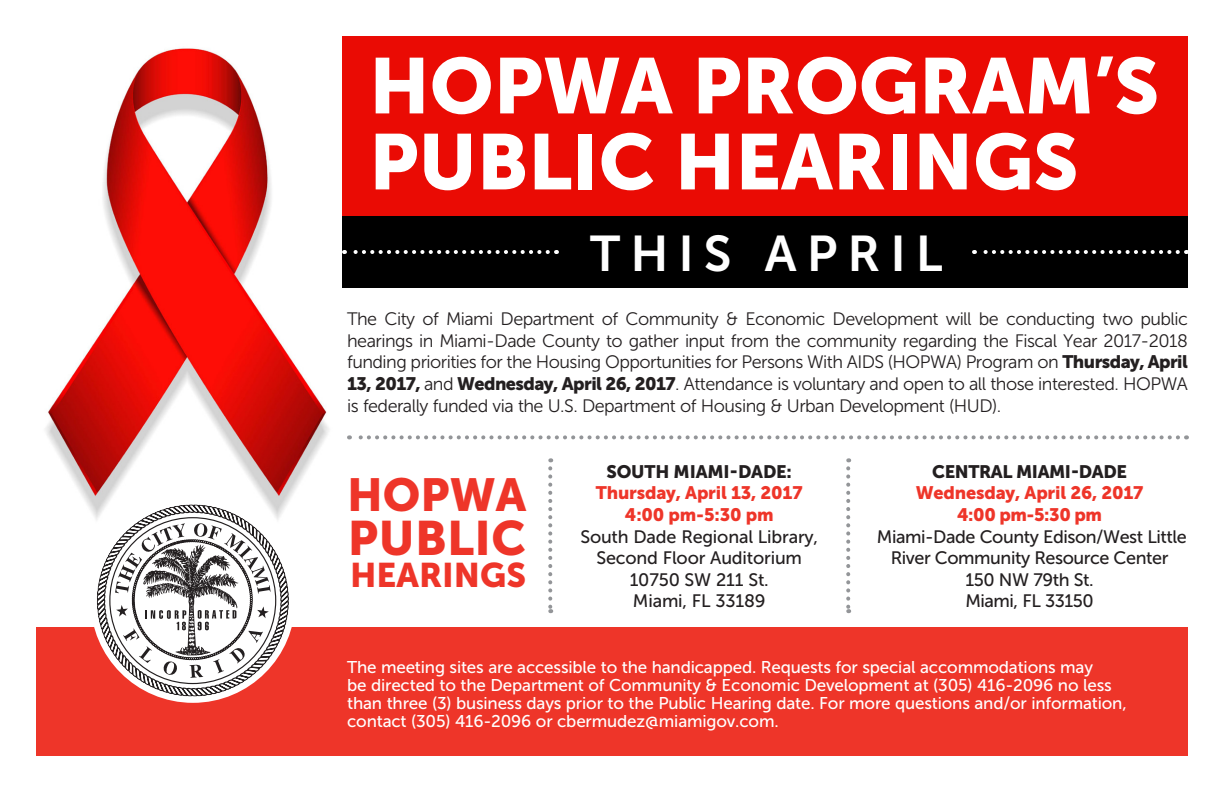
<style>
.page{position:relative;width:1224px;height:792px;background:#fff}
.page>*{position:absolute;margin:0;border:0;box-sizing:border-box;transform-origin:0 0}
.t1{font:78px "Museo Sans 900";color:#fff}
.t2{font:50px "Museo Sans 700";letter-spacing:.2em;color:#fff}
.t3{font:48px "Museo Sans 900";letter-spacing:.01em;color:#ee3529}
.t4{font:46px "Museo Sans 900";color:#ee3529}
.t5{font:34px "Museo Sans 900";color:#ee3529}
.t6{font:18px/21.6px "Museo Sans 300";letter-spacing:-.03em;color:#231f20;text-align:justify}
.t7{font:18px/21.6px "Museo Sans 500";letter-spacing:-.025em;color:#231f20;text-align:center}
.t8{font:18px "Museo Sans 900";letter-spacing:-.01em;color:#ee3529}
.t9{font:18px "Museo Sans 900";letter-spacing:-.025em;color:#231f20}
.t10{font:17px/18px "Museo Sans 500";letter-spacing:-.01em;color:#fff}
.s1{font-family:"Museo Sans 900"}
</style>
<div class="page">
<div style="left:342px;top:36px;width:846px;height:180px;background:#ea0b04"></div>
<div style="left:342px;top:216px;width:846px;height:72px;background:#000"></div>
<div style="left:36px;top:628px;width:1152px;height:128px;background:#ee3529"></div>
<img style="left:45px;top:48px;width:284px;height:472px">
<svg style="left:97px;top:504px;width:192px;height:193px"></svg>
<div style="left:91px;top:498px;width:204px;height:205px;border:6px solid #fff;border-radius:50%"></div>
<svg style="left:344px;top:250px;width:204px;height:4px"></svg>
<svg style="left:349px;top:435px;width:829px;height:4px"></svg>
<svg style="left:974px;top:250px;width:204px;height:4px"></svg>
<svg style="left:548px;top:468px;width:4px;height:145px"></svg>
<svg style="left:846px;top:468px;width:4px;height:145px"></svg>
<p class="t1" style="left:369px;top:42px;width:792px">HOPWA PROGRAM’S</p>
<p class="t1" style="left:369px;top:118px;width:711px">PUBLIC HEARINGS</p>
<p class="t2" style="left:590px;top:226px;width:354px">THIS APRIL</p>
<p class="t6" style="left:347px;top:308px;width:842px">The City of Miami Department of Community &amp; Economic Development will be conducting two public hearings in Miami-Dade County to gather input from the community regarding the Fiscal Year 2017-2018 funding priorities for the Housing Opportunities for Persons With AIDS (HOPWA) Program on <span class="s1">Thursday, April 13, 2017,</span> and <span class="s1">Wednesday, April 26, 2017</span>. Attendance is voluntary and open to all those interested. HOPWA is federally funded via the U.S. Department of Housing &amp; Urban Development (HUD).</p>
<p class="t4" style="left:347px;top:468px;width:180px">HOPWA</p>
<p class="t3" style="left:348px;top:510px;width:180px">PUBLIC</p>
<p class="t5" style="left:350px;top:555px;width:178px">HEARINGS</p>
<p class="t9" style="left:606px;top:461px;width:187px">SOUTH MIAMI-DADE:</p>
<p class="t8" style="left:596px;top:483px;width:208px">Thursday, April 13, 2017</p>
<p class="t8" style="left:625px;top:504px;width:150px">4:00 pm-5:30 pm</p>
<p class="t7" style="left:580px;top:526px;width:239px">South Dade Regional Library,<br>Second Floor Auditorium</p>
<p class="t7" style="left:630px;top:569px;width:141px">10750 SW 211 St.</p>
<p class="t7" style="left:633px;top:590px;width:134px">Miami, FL 33189</p>
<p class="t9" style="left:932px;top:461px;width:196px">CENTRAL MIAMI-DADE</p>
<p class="t8" style="left:916px;top:483px;width:229px">Wednesday, April 26, 2017</p>
<p class="t8" style="left:957px;top:504px;width:146px">4:00 pm-5:30 pm</p>
<p class="t7" style="left:877px;top:526px;width:311px">Miami-Dade County Edison/West Little<br>River Community Resource Center</p>
<p class="t7" style="left:965px;top:569px;width:130px">150 NW 79th St.</p>
<p class="t7" style="left:965px;top:590px;width:130px">Miami, FL 33150</p>
<p class="t10" style="left:347px;top:658px;width:781px">The meeting sites are accessible to the handicapped. Requests for special accommodations may<br>be directed to the Department of Community &amp; Economic Development at (305) 416-2096 no less than three (3) business days prior to the Public Hearing date. For more questions and/or information, contact (305) 416-2096 or cbermudez@miamigov.com.</p>
</div>
